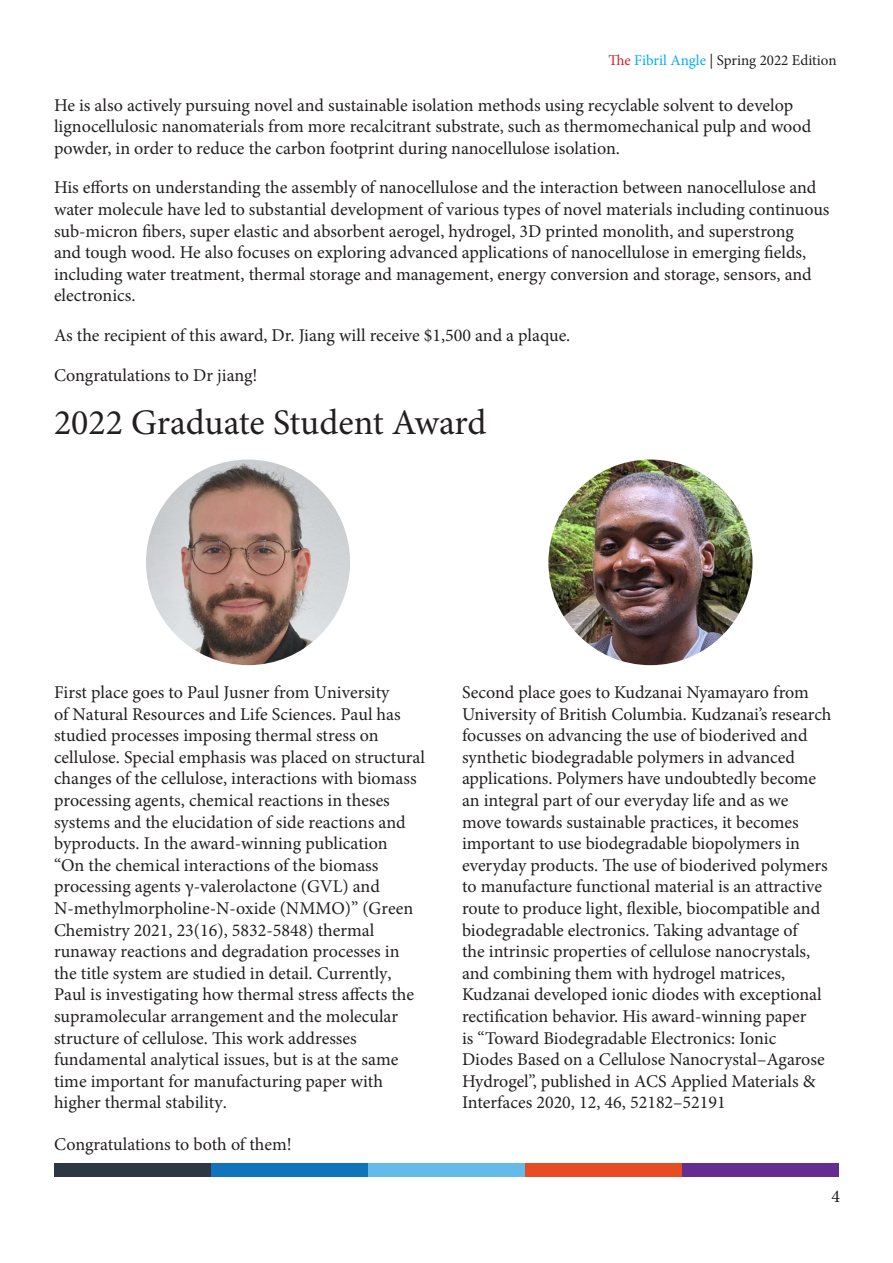
<style>
.page{position:relative;width:893px;height:1263px;background:#fff}
.page>*{position:absolute;margin:0;border:0;box-sizing:border-box;transform-origin:0 0}
.t1{font:36px "Minion Pro";letter-spacing:-.005em;color:#231f20}
.t2{font:18px/21.6px "Minion Pro";color:#231f20}
.t3{font:15px "Minion Pro";color:#231f20}
.s1{color:#d1232a}
.s2{color:#00aeef}
</style>
<div class="page">
<div style="left:54px;top:1163px;width:157px;height:14px;background:#2b3743"></div>
<div style="left:211px;top:1163px;width:157px;height:14px;background:#1074bc"></div>
<div style="left:368px;top:1163px;width:157px;height:14px;background:#64bae9"></div>
<div style="left:525px;top:1163px;width:157px;height:14px;background:#e64d25"></div>
<div style="left:682px;top:1163px;width:157px;height:14px;background:#652d91"></div>
<img style="left:146px;top:459px;width:204px;height:206px">
<img style="left:548px;top:459px;width:204px;height:206px">
<p class="t3" style="left:608px;top:50px;width:230px"><span class="s1">The</span> <span class="s2">Fibril Angle</span> | Spring 2022 Edition</p>
<p class="t2" style="left:54px;top:94px;width:759px">He is also actively pursuing novel and sustainable isolation methods using recyclable solvent to develop lignocellulosic nanomaterials from more recalcitrant substrate, such as thermomechanical pulp and wood powder, in order to reduce the carbon footprint during nanocellulose isolation.</p>
<p class="t2" style="left:54px;top:177px;width:777px">His efforts on understanding the assembly of nanocellulose and the interaction between nanocellulose and water molecule have led to substantial development of various types of novel materials including continuous sub-micron fibers, super elastic and absorbent aerogel, hydrogel, 3D printed monolith, and superstrong<br>and tough wood. He also focuses on exploring advanced applications of nanocellulose in emerging fields, including water treatment, thermal storage and management, energy conversion and storage, sensors, and electronics.</p>
<p class="t2" style="left:54px;top:325px;width:518px">As the recipient of this award, Dr. Jiang will receive $1,500 and a plaque.</p>
<p class="t2" style="left:54px;top:364px;width:205px">Congratulations to Dr jiang!</p>
<p class="t1" style="left:54px;top:398px;width:434px">2022 Graduate Student Award</p>
<p class="t2" style="left:54px;top:681px;width:373px">First place goes to Paul Jusner from University<br>of Natural Resources and Life Sciences. Paul has studied processes imposing thermal stress on cellulose. Special emphasis was placed on structural changes of the cellulose, interactions with biomass processing agents, chemical reactions in theses systems and the elucidation of side reactions and byproducts. In the award-winning publication<br>“On the chemical interactions of the biomass processing agents γ-valerolactone (GVL) and N-methylmorpholine-N-oxide (NMMO)” (Green Chemistry 2021, 23(16), 5832-5848) thermal runaway reactions and degradation processes in the title system are studied in detail. Currently, Paul is investigating how thermal stress affects the supramolecular arrangement and the molecular structure of cellulose. This work addresses fundamental analytical issues, but is at the same time important for manufacturing paper with higher thermal stability.</p>
<p class="t2" style="left:462px;top:681px;width:371px">Second place goes to Kudzanai Nyamayaro from University of British Columbia. Kudzanai’s research focusses on advancing the use of bioderived and synthetic biodegradable polymers in advanced applications. Polymers have undoubtedly become an integral part of our everyday life and as we move towards sustainable practices, it becomes important to use biodegradable biopolymers in everyday products. The use of bioderived polymers to manufacture functional material is an attractive route to produce light, flexible, biocompatible and biodegradable electronics. Taking advantage of<br>the intrinsic properties of cellulose nanocrystals, and combining them with hydrogel matrices, Kudzanai developed ionic diodes with exceptional rectification behavior. His award-winning paper<br>is “Toward Biodegradable Electronics: Ionic Diodes Based on a Cellulose Nanocrystal–Agarose Hydrogel”, published in ACS Applied Materials &amp; Interfaces 2020, 12, 46, 52182–52191</p>
<p class="t2" style="left:54px;top:1134px;width:239px">Congratulations to both of them!</p>
<p class="t2" style="left:831px;top:1185px;width:10px">4</p>
</div>
